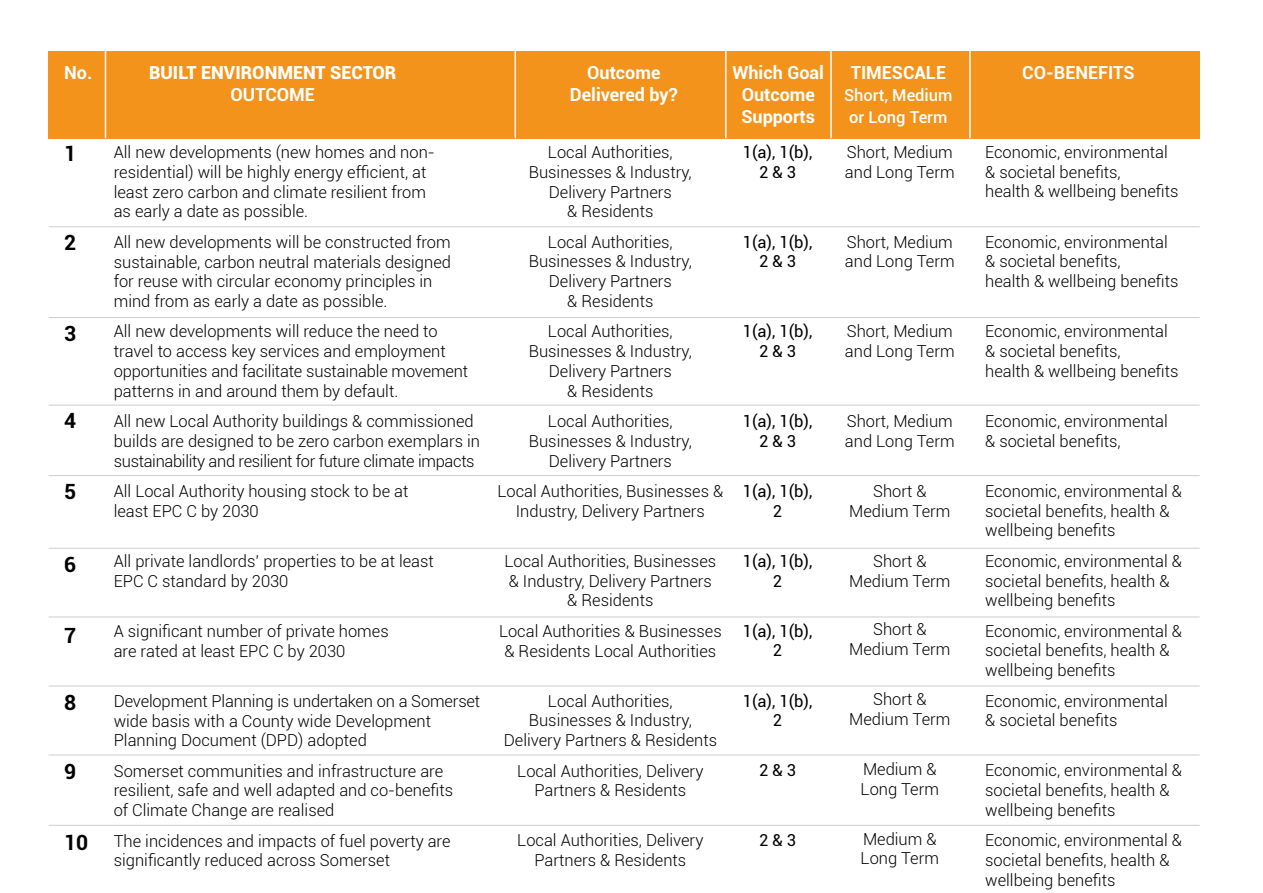
<style>
.page{position:relative;width:1263px;height:893px;background:#fff}
.page>*{position:absolute;margin:0;border:0;box-sizing:border-box;transform-origin:0 0}
.t1{font:700 21px "Roboto";color:#000}
.t2{font:700 18px "Roboto";color:#fff}
.t3{font:900 18px "Roboto";color:#fff}
.t4{font:300 16.5px/19.8px "Roboto";color:#000}
.t5{font:16.5px/19.8px "Roboto";color:#000;text-align:center}
.t6{font:500 16.5px "Roboto";color:#fff}
</style>
<div class="page">
<div style="left:49px;top:51px;width:1151px;height:87px;background:#f3931b"></div>
<hr style="left:49px;top:226px;width:1151px;height:1px;background:#cccdd2">
<hr style="left:49px;top:317px;width:1151px;height:1px;background:#cccdd2">
<hr style="left:49px;top:405px;width:1151px;height:1px;background:#cccdd2">
<hr style="left:49px;top:475px;width:1151px;height:1px;background:#cccdd2">
<hr style="left:49px;top:548px;width:1151px;height:1px;background:#cccdd2">
<hr style="left:49px;top:617px;width:1151px;height:1px;background:#cccdd2">
<hr style="left:49px;top:686px;width:1151px;height:1px;background:#cccdd2">
<hr style="left:49px;top:755px;width:1151px;height:1px;background:#cccdd2">
<hr style="left:49px;top:825px;width:1151px;height:1px;background:#cccdd2">
<hr style="left:105px;top:51px;width:1px;height:87px;background:#fff">
<hr style="left:514px;top:51px;width:2px;height:87px;background:#fff">
<hr style="left:725px;top:51px;width:1px;height:87px;background:#fff">
<hr style="left:830px;top:51px;width:2px;height:87px;background:#fff">
<hr style="left:969px;top:51px;width:2px;height:87px;background:#fff">
<p class="t2" style="left:64px;top:60px;width:30px">No.</p>
<p class="t3" style="left:149px;top:60px;width:249px">BUILT ENVIRONMENT SECTOR</p>
<p class="t2" style="left:587px;top:60px;width:75px">Outcome</p>
<p class="t2" style="left:733px;top:60px;width:93px">Which Goal</p>
<p class="t2" style="left:851px;top:60px;width:97px">TIMESCALE</p>
<p class="t2" style="left:1022px;top:60px;width:114px">CO-BENEFITS</p>
<p class="t2" style="left:231px;top:82px;width:86px">OUTCOME</p>
<p class="t2" style="left:570px;top:82px;width:109px">Delivered by?</p>
<p class="t2" style="left:742px;top:82px;width:75px">Outcome</p>
<p class="t6" style="left:844px;top:84px;width:110px">Short, Medium</p>
<p class="t2" style="left:741px;top:104px;width:75px">Supports</p>
<p class="t6" style="left:849px;top:105px;width:100px">or Long Term</p>
<p class="t1" style="left:64px;top:139px;width:14px">1</p>
<p class="t5" style="left:743px;top:141px;width:71px">1(a), 1(b),<br>2 &amp; 3</p>
<p class="t4" style="left:114px;top:142px;width:323px">All new developments (new homes and non&shy;residential) will be highly energy efficient, at least zero carbon and climate resilient from as early a date as possible.</p>
<p class="t4" style="left:114px;top:231px;width:339px">All new developments will be constructed from sustainable, carbon neutral materials designed for reuse with circular economy principles in mind from as early a date as possible.</p>
<p class="t4" style="left:114px;top:321px;width:356px">All new developments will reduce the need to travel to access key services and employment opportunities and facilitate sustainable movement patterns in and around them by default.</p>
<p class="t4" style="left:114px;top:411px;width:368px">All new Local Authority buildings &amp; commissioned builds are designed to be zero carbon exemplars in sustainability and resilient for future climate impacts</p>
<p class="t4" style="left:114px;top:481px;width:296px">All Local Authority housing stock to be at least EPC C by 2030</p>
<p class="t4" style="left:114px;top:551px;width:322px">All private landlords’ properties to be at least<br>EPC C standard by 2030</p>
<p class="t4" style="left:114px;top:620px;width:277px">A significant number of private homes are rated at least EPC C by 2030</p>
<p class="t4" style="left:114px;top:690px;width:368px">Development Planning is undertaken on a Somerset wide basis with a County wide Development<br>Planning Document (DPD) adopted</p>
<p class="t4" style="left:114px;top:760px;width:341px">Somerset communities and infrastructure are resilient, safe and well adapted and co-benefits of Climate Change are realised</p>
<p class="t4" style="left:114px;top:830px;width:338px">The incidences and impacts of fuel poverty are significantly reduced across Somerset</p>
<p class="t4" style="left:985px;top:142px;width:195px">Economic, environmental &amp; societal benefits,<br>health &amp; wellbeing benefits</p>
<p class="t4" style="left:985px;top:231px;width:195px">Economic, environmental &amp; societal benefits,<br>health &amp; wellbeing benefits</p>
<p class="t4" style="left:985px;top:321px;width:195px">Economic, environmental &amp; societal benefits,<br>health &amp; wellbeing benefits</p>
<p class="t4" style="left:985px;top:411px;width:184px">Economic, environmental &amp; societal benefits,</p>
<p class="t4" style="left:985px;top:481px;width:198px">Economic, environmental &amp; societal benefits, health &amp; wellbeing benefits</p>
<p class="t4" style="left:985px;top:550px;width:198px">Economic, environmental &amp; societal benefits, health &amp; wellbeing benefits</p>
<p class="t4" style="left:985px;top:620px;width:198px">Economic, environmental &amp; societal benefits, health &amp; wellbeing benefits</p>
<p class="t4" style="left:985px;top:690px;width:184px">Economic, environmental &amp; societal benefits</p>
<p class="t4" style="left:985px;top:760px;width:198px">Economic, environmental &amp; societal benefits, health &amp; wellbeing benefits</p>
<p class="t4" style="left:985px;top:830px;width:198px">Economic, environmental &amp; societal benefits, health &amp; wellbeing benefits</p>
<p class="t4" style="left:845px;top:142px;width:111px">Short, Medium and Long Term</p>
<p class="t4" style="left:529px;top:142px;width:164px;text-align:center">Local Authorities,<br>Businesses &amp; Industry,<br>Delivery Partners<br>&amp; Residents</p>
<p class="t4" style="left:529px;top:231px;width:164px;text-align:center">Local Authorities,<br>Businesses &amp; Industry,<br>Delivery Partners<br>&amp; Residents</p>
<p class="t4" style="left:529px;top:321px;width:164px;text-align:center">Local Authorities,<br>Businesses &amp; Industry,<br>Delivery Partners<br>&amp; Residents</p>
<p class="t4" style="left:529px;top:411px;width:164px;text-align:center">Local Authorities,<br>Businesses &amp; Industry,<br>Delivery Partners</p>
<p class="t4" style="left:497px;top:481px;width:227px;text-align:center">Local Authorities, Businesses &amp;<br>Industry, Delivery Partners</p>
<p class="t4" style="left:504px;top:551px;width:213px;text-align:center">Local Authorities, Businesses &amp; Industry, Delivery Partners &amp; Residents</p>
<p class="t4" style="left:499px;top:620px;width:224px;text-align:center">Local Authorities &amp; Businesses &amp; Residents Local Authorities</p>
<p class="t4" style="left:504px;top:690px;width:215px;text-align:center">Local Authorities,<br>Businesses &amp; Industry,<br>Delivery Partners &amp; Residents</p>
<p class="t4" style="left:517px;top:760px;width:188px;text-align:center">Local Authorities, Delivery<br>Partners &amp; Residents</p>
<p class="t4" style="left:517px;top:830px;width:188px;text-align:center">Local Authorities, Delivery<br>Partners &amp; Residents</p>
<p class="t5" style="left:743px;top:231px;width:71px">1(a), 1(b),<br>2 &amp; 3</p>
<p class="t1" style="left:64px;top:228px;width:14px">2</p>
<p class="t4" style="left:845px;top:231px;width:111px">Short, Medium and Long Term</p>
<p class="t5" style="left:743px;top:321px;width:71px">1(a), 1(b),<br>2 &amp; 3</p>
<p class="t4" style="left:845px;top:321px;width:111px">Short, Medium and Long Term</p>
<p class="t1" style="left:64px;top:319px;width:14px">3</p>
<p class="t1" style="left:64px;top:406px;width:14px">4</p>
<p class="t5" style="left:743px;top:411px;width:71px">1(a), 1(b),<br>2 &amp; 3</p>
<p class="t5" style="left:743px;top:480px;width:71px">1(a), 1(b),<br>2</p>
<p class="t5" style="left:743px;top:550px;width:71px">1(a), 1(b),<br>2</p>
<p class="t5" style="left:743px;top:620px;width:71px">1(a), 1(b),<br>2</p>
<p class="t5" style="left:743px;top:690px;width:71px">1(a), 1(b),<br>2</p>
<p class="t5" style="left:759px;top:760px;width:39px">2 &amp; 3</p>
<p class="t4" style="left:845px;top:411px;width:111px">Short, Medium and Long Term</p>
<p class="t4" style="left:849px;top:481px;width:103px;text-align:center">Short &amp;<br>Medium Term</p>
<p class="t4" style="left:849px;top:550px;width:103px;text-align:center">Short &amp;<br>Medium Term</p>
<p class="t4" style="left:849px;top:619px;width:103px;text-align:center">Short &amp;<br>Medium Term</p>
<p class="t4" style="left:849px;top:688px;width:103px;text-align:center">Short &amp;<br>Medium Term</p>
<p class="t4" style="left:860px;top:758px;width:80px">Medium &amp;<br>Long Term</p>
<p class="t4" style="left:860px;top:828px;width:80px">Medium &amp;<br>Long Term</p>
<p class="t1" style="left:64px;top:477px;width:14px">5</p>
<p class="t1" style="left:64px;top:550px;width:14px">6</p>
<p class="t1" style="left:64px;top:621px;width:14px">7</p>
<p class="t1" style="left:64px;top:688px;width:14px">8</p>
<p class="t1" style="left:64px;top:757px;width:14px">9</p>
<p class="t5" style="left:759px;top:830px;width:39px">2 &amp; 3</p>
<p class="t1" style="left:64px;top:828px;width:26px">10</p>
</div>
